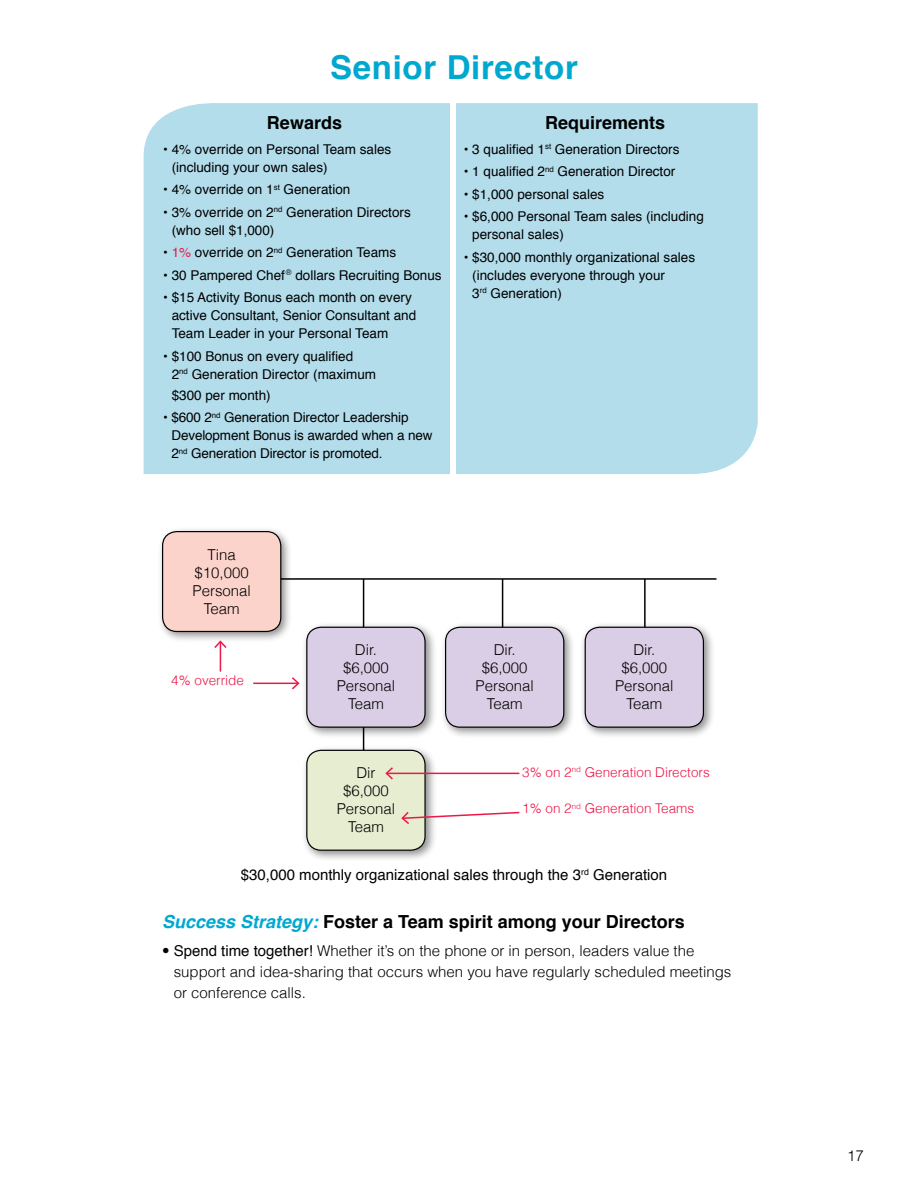
<style>
.page{position:relative;width:918px;height:1188px;background:#fff}
.page>*{position:absolute;margin:0;border:0;box-sizing:border-box;transform-origin:0 0}
.t1{font:700 33px "Helvetica";letter-spacing:.02em;color:#00a8d0}
.t2{font:700 18px "Helvetica";color:#000}
.t3{font:300 15px/18px "Helvetica";color:#000;text-align:center}
.t4{font:15px "Helvetica";color:#000}
.t5{font:13.5px/18px "Helvetica";color:#000}
.t6{font:300 13.5px "Helvetica";color:#ed1849}
.s1{color:#ed1849}
.s2{font-style:italic;color:#00a8d0}
.s3{font-weight:400}
</style>
<div class="page">
<div style="left:144px;top:103px;width:614px;height:371px;background:#b4ddec"></div>
<div style="left:450px;top:101px;width:6px;height:391px;background:#fff"></div>
<hr style="left:200px;top:578px;width:517px;height:2px;background:#000">
<hr style="left:363px;top:579px;width:1px;height:226px;background:#000">
<hr style="left:502px;top:579px;width:1px;height:108px;background:#000">
<hr style="left:644px;top:579px;width:2px;height:120px;background:#000">
<div style="left:157px;top:526px;width:136px;height:118px;background:#000;opacity:.45"></div>
<div style="left:163px;top:532px;width:118px;height:99px;background:#fcd3cb;border-radius:14px"></div>
<div style="left:162px;top:531px;width:119px;height:101px;border:1px solid #000;border-radius:14px"></div>
<div style="left:301px;top:622px;width:136px;height:117px;background:#000;opacity:.45"></div>
<div style="left:307px;top:627px;width:118px;height:100px;background:#dacee6;border-radius:14px"></div>
<div style="left:306px;top:627px;width:120px;height:101px;border:1px solid #000;border-radius:14px"></div>
<div style="left:580px;top:622px;width:136px;height:117px;background:#000;opacity:.45"></div>
<div style="left:585px;top:627px;width:118px;height:100px;background:#dacee6;border-radius:14px"></div>
<div style="left:585px;top:627px;width:119px;height:101px;border:1px solid #000;border-radius:14px"></div>
<div style="left:440px;top:622px;width:136px;height:117px;background:#000;opacity:.45"></div>
<div style="left:446px;top:627px;width:118px;height:100px;background:#dacee6;border-radius:14px"></div>
<div style="left:445px;top:627px;width:119px;height:101px;border:1px solid #000;border-radius:14px"></div>
<div style="left:301px;top:745px;width:136px;height:117px;background:#000;opacity:.45"></div>
<div style="left:307px;top:750px;width:118px;height:100px;background:#e6edd0;border-radius:14px"></div>
<div style="left:306px;top:750px;width:120px;height:101px;border:1px solid #000;border-radius:14px"></div>
<hr style="left:220px;top:642px;width:1px;height:30px;background:#ed1849">
<svg style="left:213px;top:639px;width:15px;height:11px"></svg>
<hr style="left:253px;top:683px;width:45px;height:1px;background:#ed1849">
<svg style="left:290px;top:677px;width:10px;height:13px"></svg>
<hr style="left:386px;top:773px;width:133px;height:1px;background:#ed1849">
<svg style="left:385px;top:767px;width:10px;height:13px"></svg>
<svg style="left:401px;top:810px;width:119px;height:16px"></svg>
<h1 class="t1" style="left:330px;top:41px;width:249px">Senior Director</h1>
<h2 class="t2" style="left:267px;top:108px;width:77px">Rewards</h2>
<p class="t5" style="left:172px;top:140px;width:221px;text-indent:-8px">• 4% override on Personal Team sales (including your own sales)</p>
<p class="t5" style="left:163px;top:181px;width:189px">• 4% override on 1<sup>st</sup> Generation</p>
<p class="t5" style="left:172px;top:203px;width:241px;text-indent:-8px">• 3% override on 2<sup>nd</sup> Generation Directors (who sell $1,000)</p>
<p class="t5" style="left:163px;top:244px;width:235px">• <span class="s1">1%</span> override on 2<sup>nd</sup> Generation Teams</p>
<p class="t5" style="left:163px;top:266px;width:280px">• 30 Pampered Chef<sup>®</sup> dollars Recruiting Bonus</p>
<p class="t5" style="left:172px;top:289px;width:246px;text-indent:-8px">• $15 Activity Bonus each month on every active Consultant, Senior Consultant and<br>Team Leader in your Personal Team</p>
<p class="t5" style="left:172px;top:347px;width:206px;text-indent:-8px">• $100 Bonus on every qualified<br>2<sup>nd</sup> Generation Director (maximum</p>
<p class="t5" style="left:172px;top:386px;width:101px">$300 per month)</p>
<p class="t5" style="left:171px;top:409px;width:263px;text-indent:-8px">• $600 2<sup>nd</sup> Generation Director Leadership<br>Development Bonus is awarded when a new<br>2<sup>nd</sup> Generation Director is promoted.</p>
<h2 class="t2" style="left:545px;top:108px;width:122px">Requirements</h2>
<p class="t5" style="left:464px;top:140px;width:217px">• 3 qualified 1<sup>st</sup> Generation Directors</p>
<p class="t5" style="left:464px;top:163px;width:213px">• 1 qualified 2<sup>nd</sup> Generation Director</p>
<p class="t5" style="left:464px;top:185px;width:142px">• $1,000 personal sales</p>
<p class="t5" style="left:472px;top:208px;width:233px;text-indent:-8px">• $6,000 Personal Team sales (including personal sales)</p>
<p class="t5" style="left:472px;top:248px;width:224px;text-indent:-8px">• $30,000 monthly organizational sales (includes everyone through your<br>3<sup>rd</sup> Generation)</p>
<p class="t3" style="left:193px;top:545px;width:60px">Tina $10,000<br>Personal<br>Team</p>
<p class="t6" style="left:171px;top:670px;width:74px">4% override</p>
<p class="t3" style="left:337px;top:640px;width:60px">Dir. $6,000<br>Personal<br>Team</p>
<p class="t3" style="left:615px;top:640px;width:60px">Dir. $6,000<br>Personal<br>Team</p>
<p class="t3" style="left:476px;top:640px;width:60px">Dir. $6,000<br>Personal<br>Team</p>
<p class="t3" style="left:337px;top:763px;width:60px">Dir $6,000<br>Personal<br>Team</p>
<p class="t6" style="left:522px;top:761px;width:189px">3% on 2<sup>nd</sup> Generation Directors</p>
<p class="t6" style="left:522px;top:798px;width:174px">1% on 2<sup>nd</sup> Generation Teams</p>
<p class="t4" style="left:241px;top:863px;width:428px">$30,000 monthly organizational sales through the 3<sup>rd</sup> Generation</p>
<h2 class="t2" style="left:162px;top:907px;width:524px"><span class="s2">Success Strategy:</span> Foster a Team spirit among your Directors</h2>
<p class="t3" style="left:174px;top:939px;width:559px;line-height:21px;text-align:left;text-indent:-12px">• <span class="s3">Spend time together!</span> Whether it’s on the phone or in person, leaders value the support and idea-sharing that occurs when you have regularly scheduled meetings or conference calls.</p>
<p class="t3" style="left:847px;top:1146px;width:18px">17</p>
</div>
